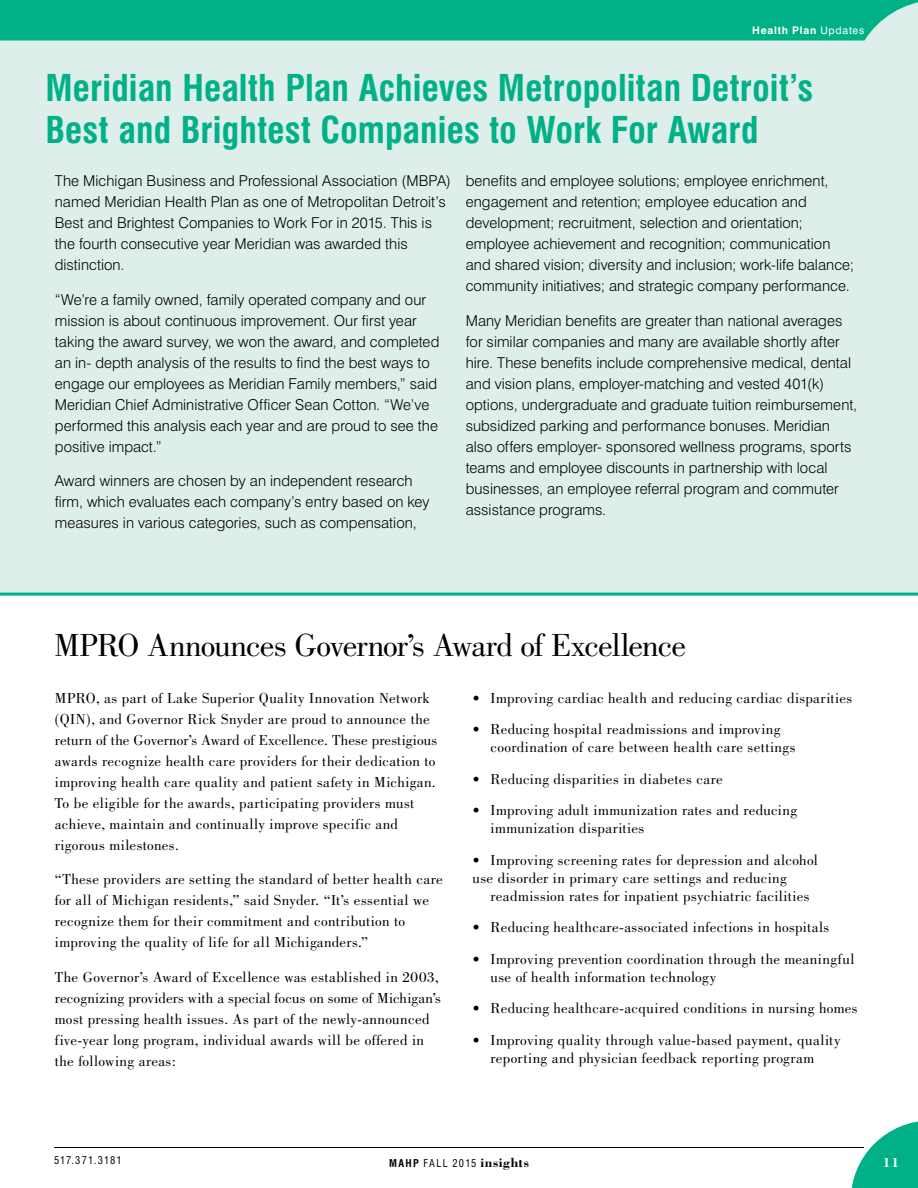
<style>
.page{position:relative;width:918px;height:1188px;background:#fff}
.page>*{position:absolute;margin:0;border:0;box-sizing:border-box;transform-origin:0 0}
.t1{font:700 condensed 36px/42px "Swiss 721 BT";letter-spacing:.005em;color:#00b188}
.t2{font:33px "Bodoni";letter-spacing:-.03em;color:#000}
.t3{font:15px/21px "Bodoni";letter-spacing:.025em;color:#000}
.t4{font:300 15px/21px "Swiss 721 BT";letter-spacing:.005em;color:#000}
.t5{font:700 13.5px "Bodoni";color:#fff}
.t6{font:condensed 10.5px "Swiss 721 BT";letter-spacing:.105em;color:#000}
.t7{font:700 10.5px "Swiss 721 BT";letter-spacing:.07em;color:#fff}
.s1{font-weight:400}
.s2{font-weight:700}
.s3{font-family:"Bodoni";font-weight:700;font-stretch:normal;font-size:13.5px}
</style>
<div class="page">
<div style="left:0;top:0;width:918px;height:594px;background:#deeeeb"></div>
<svg style="left:851px;top:1121px;width:67px;height:67px"></svg>
<hr style="left:54px;top:1147px;width:810px;height:1px;background:#000">
<div style="left:0;top:0;width:918px;height:40px;background:#00b188"></div>
<hr style="left:0;top:593px;width:918px;height:3px;background:#00b188">
<p class="t7" style="left:752px;top:24px;width:114px">Health Plan <span class="s1">Updates</span></p>
<h1 class="t1" style="left:45px;top:67px;width:769px">Meridian Health Plan Achieves Metropolitan Detroit’s<br>Best and Brightest Companies to Work For Award</h1>
<p class="t4" style="left:55px;top:170px;width:398px">The Michigan Business and Professional Association (MBPA) named Meridian Health Plan as one of Metropolitan Detroit’s Best and Brightest Companies to Work For in 2015. This is the fourth consecutive year Meridian was awarded this distinction.</p>
<p class="t4" style="left:55px;top:289px;width:386px">“We’re a family owned, family operated company and our mission is about continuous improvement. Our first year taking the award survey, we won the award, and completed an in- depth analysis of the results to find the best ways to engage our employees as Meridian Family members,” said Meridian Chief Administrative Officer Sean Cotton. “We’ve performed this analysis each year and are proud to see the positive impact.”</p>
<p class="t4" style="left:55px;top:470px;width:376px">Award winners are chosen by an independent research firm, which evaluates each company’s entry based on key measures in various categories, such as compensation,</p>
<p class="t4" style="left:466px;top:170px;width:390px">benefits and employee solutions; employee enrichment, engagement and retention; employee education and development; recruitment, selection and orientation; employee achievement and recognition; communication and shared vision; diversity and inclusion; work-life balance; community initiatives; and strategic company performance.</p>
<p class="t4" style="left:466px;top:310px;width:393px">Many Meridian benefits are greater than national averages for similar companies and many are available shortly after hire. These benefits include comprehensive medical, dental and vision plans, employer-matching and vested 401(k) options, undergraduate and graduate tuition reimbursement, subsidized parking and performance bonuses. Meridian also offers employer- sponsored wellness programs, sports teams and employee discounts in partnership with local businesses, an employee referral program and commuter assistance programs.</p>
<h2 class="t2" style="left:54px;top:627px;width:634px">MPRO Announces Governor’s Award of Excellence</h2>
<p class="t3" style="left:55px;top:687px;width:384px">MPRO, as part of Lake Superior Quality Innovation Network (QIN), and Governor Rick Snyder are proud to announce the return of the Governor’s Award of Excellence. These prestigious awards recognize health care providers for their dedication to improving health care quality and patient safety in Michigan.<br>To be eligible for the awards, participating providers must achieve, maintain and continually improve specific and rigorous milestones.</p>
<p class="t3" style="left:55px;top:869px;width:389px">“These providers are setting the standard of better health care for all of Michigan residents,” said Snyder. “It’s essential we recognize them for their commitment and contribution to improving the quality of life for all Michiganders.”</p>
<p class="t3" style="left:55px;top:966px;width:388px">The Governor’s Award of Excellence was established in 2003, recognizing providers with a special focus on some of Michigan’s most pressing health issues. As part of the newly-announced five-year long program, individual awards will be offered in the following areas:</p>
<p class="t3" style="left:472px;top:687px;width:381px">• Improving cardiac health and reducing cardiac disparities</p>
<p class="t3" style="left:490px;top:720px;width:307px;line-height:18px;text-indent:-18px">• Reducing hospital readmissions and improving coordination of care between health care settings</p>
<p class="t3" style="left:472px;top:768px;width:252px">• Reducing disparities in diabetes care</p>
<p class="t3" style="left:491px;top:801px;width:308px;line-height:18px;text-indent:-18px">• Improving adult immunization rates and reducing immunization disparities</p>
<p class="t3" style="left:473px;top:851px;width:347px;line-height:18px">• Improving screening rates for depression and alcohol use disorder in primary care settings and reducing</p>
<p class="t3" style="left:491px;top:885px;width:321px">readmission rates for inpatient psychiatric facilities</p>
<p class="t3" style="left:473px;top:917px;width:358px">• Reducing healthcare-associated infections in hospitals</p>
<p class="t3" style="left:491px;top:950px;width:366px;line-height:18px;text-indent:-18px">• Improving prevention coordination through the meaningful use of health information technology</p>
<p class="t3" style="left:473px;top:998px;width:387px">• Reducing healthcare-acquired conditions in nursing homes</p>
<p class="t3" style="left:473px;top:1031px;width:370px;line-height:18px;text-align:center">• Improving quality through value-based payment, quality reporting and physician feedback reporting program</p>
<p class="t6" style="left:54px;top:1154px;width:69px">517.371.3181</p>
<p class="t6" style="left:389px;top:1156px;width:141px"><span class="s2">MAHP</span> FALL 2015 <span class="s3">insights</span></p>
<p class="t5" style="left:883px;top:1154px;width:18px">11</p>
</div>
